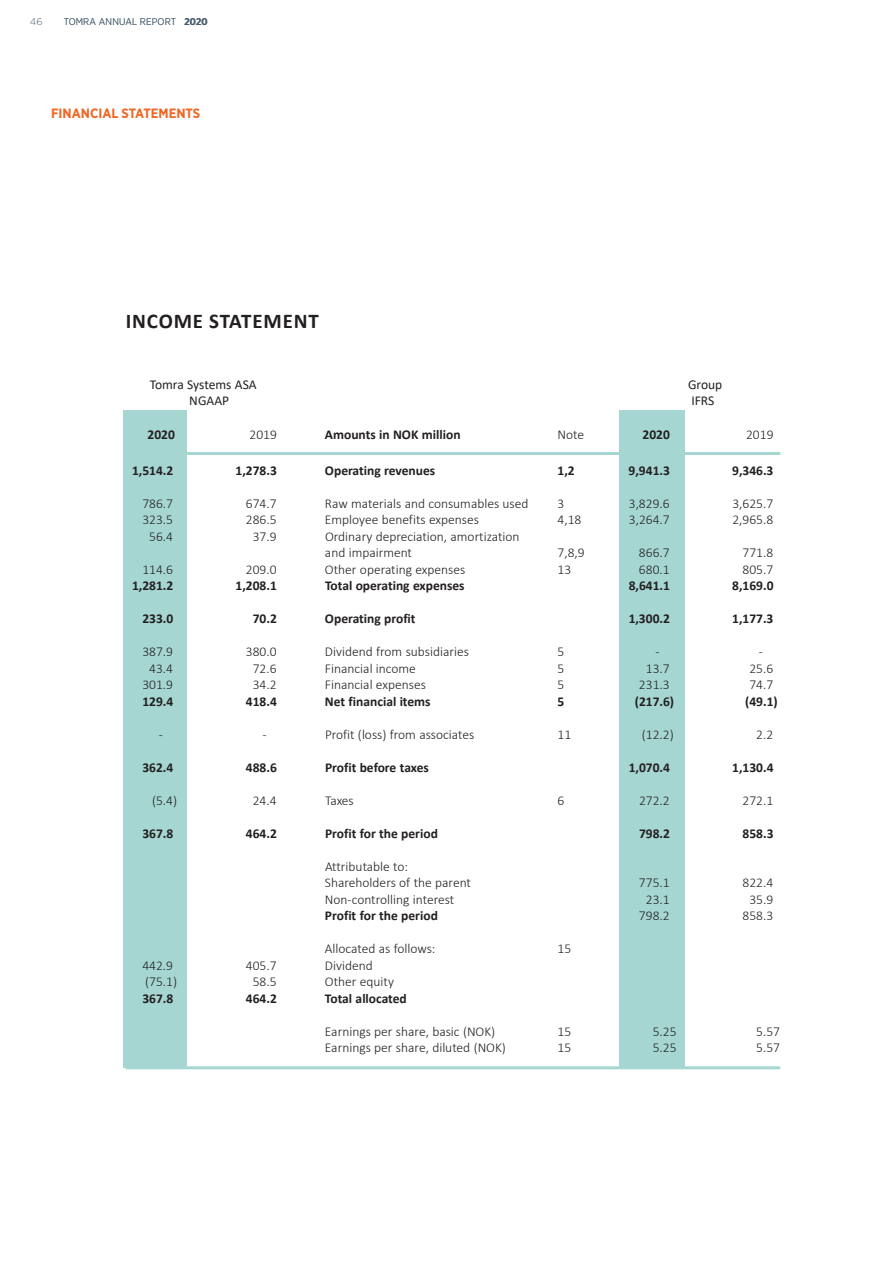
<style>
.page{position:relative;width:893px;height:1263px;background:#fff}
.page>*{position:absolute;margin:0;border:0;box-sizing:border-box;transform-origin:0 0}
.t1{font:700 21px "Calibri";letter-spacing:.04em;color:#231f20}
.t2{font:300 13.5px/16.5px "Calibri";color:#231f20}
.t3{font:700 13.5px "Calibri";color:#231f20}
.t4{font:13.5px "Calibri";color:#231f20}
.t5{font:700 13.5px "Gotham Narrow";color:#f26523}
.t6{font:300 9.75px "Gotham Narrow";letter-spacing:.015em;color:#445c6e}
.t7{font:300 9.75px "Gotham";color:#445c6e}
.s1{font-weight:500}
</style>
<div class="page">
<div style="left:619px;top:410px;width:66px;height:657px;background:#a5d6d2"></div>
<div style="left:123px;top:410px;width:64px;height:657px;background:#a5d6d2"></div>
<hr style="left:125px;top:452px;width:655px;height:3px;background:#a5d6d2">
<hr style="left:125px;top:1066px;width:655px;height:3px;background:#a5d6d2">
<p class="t7" style="left:30px;top:15px;width:14px">46</p>
<p class="t6" style="left:64px;top:15px;width:146px">TOMRA ANNUAL REPORT <span class="s1">2020</span></p>
<p class="t5" style="left:51px;top:104px;width:151px">FINANCIAL STATEMENTS</p>
<h1 class="t1" style="left:126px;top:306px;width:194px">INCOME STATEMENT</h1>
<p class="t4" style="left:150px;top:375px;width:108px">Tomra Systems ASA</p>
<p class="t4" style="left:688px;top:375px;width:36px">Group</p>
<p class="t4" style="left:189px;top:391px;width:41px">NGAAP</p>
<p class="t4" style="left:691px;top:391px;width:24px">IFRS</p>
<p class="t3" style="left:148px;top:425px;width:29px">2020</p>
<p class="t2" style="left:250px;top:426px;width:29px">2019</p>
<p class="t3" style="left:325px;top:425px;width:137px">Amounts in NOK million</p>
<p class="t2" style="left:557px;top:426px;width:28px">Note</p>
<p class="t3" style="left:643px;top:425px;width:29px">2020</p>
<p class="t2" style="left:746px;top:426px;width:29px">2019</p>
<p class="t3" style="left:132px;top:461px;width:43px">1,514.2</p>
<p class="t3" style="left:236px;top:461px;width:43px">1,278.3</p>
<p class="t3" style="left:325px;top:461px;width:112px">Operating revenues</p>
<p class="t3" style="left:557px;top:461px;width:19px">1,2</p>
<p class="t3" style="left:629px;top:461px;width:43px">9,941.3</p>
<p class="t3" style="left:732px;top:461px;width:43px">9,346.3</p>
<p class="t2" style="left:142px;top:495px;width:32px">786.7</p>
<p class="t2" style="left:246px;top:495px;width:32px">674.7</p>
<p class="t2" style="left:325px;top:495px;width:205px">Raw materials and consumables used</p>
<p class="t2" style="left:557px;top:495px;width:8px">3</p>
<p class="t2" style="left:629px;top:495px;width:42px">3,829.6</p>
<p class="t2" style="left:732px;top:495px;width:42px">3,625.7</p>
<p class="t2" style="left:142px;top:511px;width:32px">323.5</p>
<p class="t2" style="left:246px;top:511px;width:32px">286.5</p>
<p class="t2" style="left:325px;top:511px;width:155px">Employee benefits expenses</p>
<p class="t2" style="left:557px;top:511px;width:25px">4,18</p>
<p class="t2" style="left:629px;top:511px;width:42px">3,264.7</p>
<p class="t2" style="left:732px;top:511px;width:42px">2,965.8</p>
<p class="t2" style="left:149px;top:528px;width:25px">56.4</p>
<p class="t2" style="left:253px;top:528px;width:25px">37.9</p>
<p class="t2" style="left:325px;top:528px;width:196px">Ordinary depreciation, amortization and impairment</p>
<p class="t2" style="left:557px;top:544px;width:29px">7,8,9</p>
<p class="t2" style="left:639px;top:544px;width:32px">866.7</p>
<p class="t2" style="left:742px;top:544px;width:32px">771.8</p>
<p class="t2" style="left:142px;top:561px;width:32px">114.6</p>
<p class="t2" style="left:246px;top:561px;width:32px">209.0</p>
<p class="t2" style="left:325px;top:561px;width:142px">Other operating expenses</p>
<p class="t2" style="left:557px;top:561px;width:15px">13</p>
<p class="t2" style="left:639px;top:561px;width:32px">680.1</p>
<p class="t2" style="left:742px;top:561px;width:32px">805.7</p>
<p class="t3" style="left:132px;top:576px;width:43px">1,281.2</p>
<p class="t3" style="left:236px;top:576px;width:43px">1,208.1</p>
<p class="t3" style="left:325px;top:576px;width:141px">Total operating expenses</p>
<p class="t3" style="left:629px;top:576px;width:43px">8,641.1</p>
<p class="t3" style="left:732px;top:576px;width:43px">8,169.0</p>
<p class="t3" style="left:142px;top:609px;width:32px">233.0</p>
<p class="t3" style="left:253px;top:609px;width:26px">70.2</p>
<p class="t3" style="left:325px;top:609px;width:92px">Operating profit</p>
<p class="t3" style="left:629px;top:609px;width:43px">1,300.2</p>
<p class="t3" style="left:732px;top:609px;width:43px">1,177.3</p>
<p class="t2" style="left:142px;top:643px;width:32px">387.9</p>
<p class="t2" style="left:246px;top:643px;width:32px">380.0</p>
<p class="t2" style="left:325px;top:643px;width:145px">Dividend from subsidiaries</p>
<p class="t2" style="left:557px;top:643px;width:8px">5</p>
<p class="t2" style="left:655px;top:643px;width:6px">-</p>
<p class="t2" style="left:759px;top:643px;width:6px">-</p>
<p class="t2" style="left:149px;top:660px;width:25px">43.4</p>
<p class="t2" style="left:253px;top:660px;width:25px">72.6</p>
<p class="t2" style="left:325px;top:660px;width:92px">Financial income</p>
<p class="t2" style="left:557px;top:660px;width:8px">5</p>
<p class="t2" style="left:646px;top:660px;width:25px">13.7</p>
<p class="t2" style="left:749px;top:660px;width:25px">25.6</p>
<p class="t2" style="left:142px;top:676px;width:32px">301.9</p>
<p class="t2" style="left:253px;top:676px;width:25px">34.2</p>
<p class="t2" style="left:325px;top:676px;width:102px">Financial expenses</p>
<p class="t2" style="left:557px;top:676px;width:8px">5</p>
<p class="t2" style="left:639px;top:676px;width:32px">231.3</p>
<p class="t2" style="left:749px;top:676px;width:25px">74.7</p>
<p class="t3" style="left:142px;top:692px;width:32px">129.4</p>
<p class="t3" style="left:246px;top:692px;width:32px">418.4</p>
<p class="t3" style="left:325px;top:692px;width:107px">Net financial items</p>
<p class="t3" style="left:557px;top:692px;width:8px">5</p>
<p class="t3" style="left:635px;top:692px;width:41px">(217.6)</p>
<p class="t3" style="left:745px;top:692px;width:34px">(49.1)</p>
<p class="t2" style="left:159px;top:726px;width:6px">-</p>
<p class="t2" style="left:262px;top:726px;width:6px">-</p>
<p class="t2" style="left:325px;top:726px;width:151px">Profit (loss) from associates</p>
<p class="t2" style="left:557px;top:726px;width:15px">11</p>
<p class="t2" style="left:642px;top:726px;width:33px">(12.2)</p>
<p class="t2" style="left:756px;top:726px;width:18px">2.2</p>
<p class="t3" style="left:142px;top:758px;width:32px">362.4</p>
<p class="t3" style="left:246px;top:758px;width:32px">488.6</p>
<p class="t3" style="left:325px;top:758px;width:105px">Profit before taxes</p>
<p class="t3" style="left:629px;top:758px;width:43px">1,070.4</p>
<p class="t3" style="left:732px;top:758px;width:43px">1,130.4</p>
<p class="t2" style="left:152px;top:792px;width:27px">(5.4)</p>
<p class="t2" style="left:253px;top:792px;width:25px">24.4</p>
<p class="t2" style="left:325px;top:792px;width:30px">Taxes</p>
<p class="t2" style="left:557px;top:792px;width:8px">6</p>
<p class="t2" style="left:639px;top:792px;width:32px">272.2</p>
<p class="t2" style="left:742px;top:792px;width:32px">272.1</p>
<p class="t3" style="left:142px;top:824px;width:32px">367.8</p>
<p class="t3" style="left:246px;top:824px;width:32px">464.2</p>
<p class="t3" style="left:325px;top:824px;width:114px">Profit for the period</p>
<p class="t3" style="left:639px;top:824px;width:32px">798.2</p>
<p class="t3" style="left:742px;top:824px;width:32px">858.3</p>
<p class="t2" style="left:325px;top:858px;width:148px">Attributable to:<br>Shareholders of the parent</p>
<p class="t2" style="left:639px;top:874px;width:32px">775.1</p>
<p class="t2" style="left:742px;top:874px;width:32px">822.4</p>
<p class="t2" style="left:325px;top:891px;width:131px">Non-controlling interest</p>
<p class="t2" style="left:646px;top:891px;width:25px">23.1</p>
<p class="t2" style="left:749px;top:891px;width:25px">35.9</p>
<p class="t3" style="left:325px;top:906px;width:114px">Profit for the period</p>
<p class="t2" style="left:639px;top:907px;width:32px">798.2</p>
<p class="t2" style="left:742px;top:907px;width:32px">858.3</p>
<p class="t2" style="left:325px;top:940px;width:112px">Allocated as follows:</p>
<p class="t2" style="left:557px;top:940px;width:15px">15</p>
<p class="t2" style="left:142px;top:957px;width:32px">442.9</p>
<p class="t2" style="left:246px;top:957px;width:32px">405.7</p>
<p class="t2" style="left:325px;top:957px;width:49px">Dividend</p>
<p class="t2" style="left:145px;top:973px;width:33px">(75.1)</p>
<p class="t2" style="left:253px;top:973px;width:25px">58.5</p>
<p class="t2" style="left:325px;top:973px;width:71px">Other equity</p>
<p class="t3" style="left:142px;top:989px;width:32px">367.8</p>
<p class="t3" style="left:246px;top:989px;width:32px">464.2</p>
<p class="t3" style="left:325px;top:989px;width:83px">Total allocated</p>
<p class="t2" style="left:325px;top:1023px;width:172px">Earnings per share, basic (NOK)</p>
<p class="t2" style="left:557px;top:1023px;width:15px">15</p>
<p class="t2" style="left:653px;top:1023px;width:25px">5.25</p>
<p class="t2" style="left:756px;top:1023px;width:25px">5.57</p>
<p class="t2" style="left:325px;top:1039px;width:182px">Earnings per share, diluted (NOK)</p>
<p class="t2" style="left:557px;top:1039px;width:15px">15</p>
<p class="t2" style="left:653px;top:1039px;width:25px">5.25</p>
<p class="t2" style="left:756px;top:1039px;width:25px">5.57</p>
</div>
